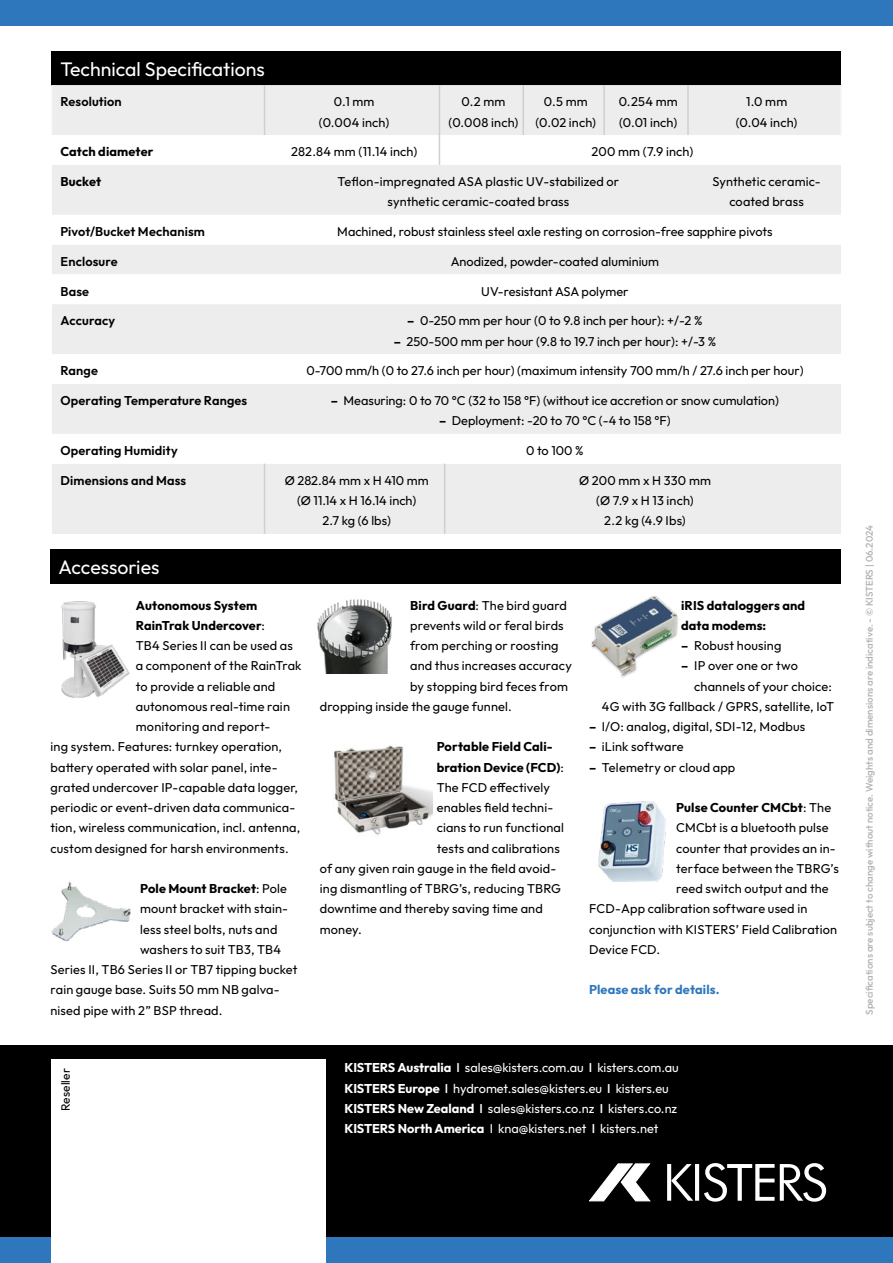
<style>
.page{position:relative;width:893px;height:1263px;background:#fff}
.page>*{position:absolute;margin:0;border:0;box-sizing:border-box;transform-origin:0 0}
.t1{font:19.5px "Outfit";color:#fff}
.t2{font:12.75px/20.2px "Outfit";letter-spacing:.01em;color:#000;text-align:center}
.t3{font:12.75px/20.2px "Outfit";color:#fff}
.t4{font:700 12.75px/20.2px "Outfit";letter-spacing:.01em;color:#000}
.t5{font:600 12.75px "Outfit";letter-spacing:.01em;color:#000}
.t6{font:700 12.75px "Outfit";letter-spacing:.01em;color:#2f77bc}
.t7{font:12px "Outfit";letter-spacing:.015em;color:#000}
.t8{font:500 9.75px "Outfit";color:#b3b2b2}
.s1{font-weight:700}
.s2{font-weight:400}
.s3{font-weight:500}
</style>
<div class="page">
<div style="left:0;top:1034px;width:893px;height:229px;background:#2f77bc;opacity:.4"></div>
<div style="left:0;top:0;width:893px;height:26px;background:#2f77bc"></div>
<div style="left:0;top:1237px;width:893px;height:26px;background:#2f77bc"></div>
<svg style="left:667px;top:1164px;width:4px;height:37px"></svg>
<svg style="left:671px;top:1164px;width:22px;height:37px"></svg>
<hr style="left:695px;top:1164px;width:4px;height:37px;background:#fff">
<svg style="left:704px;top:1163px;width:122px;height:39px"></svg>
<svg style="left:589px;top:1163px;width:61px;height:38px"></svg>
<div style="left:51px;top:1059px;width:274px;height:204px;background:#fff"></div>
<div style="left:52px;top:51px;width:789px;height:34px;background:#000"></div>
<div style="left:52px;top:85px;width:789px;height:449px;background:#ededed"></div>
<svg style="left:52px;top:135px;width:789px;height:30px"></svg>
<svg style="left:52px;top:215px;width:789px;height:249px;fill:#ededed"></svg>
<hr style="left:264px;top:464px;width:1px;height:70px;background:#d0d0d0">
<hr style="left:444px;top:464px;width:1px;height:70px;background:#d0d0d0">
<hr style="left:439px;top:85px;width:1px;height:50px;background:#d0d0d0">
<hr style="left:523px;top:85px;width:1px;height:50px;background:#d0d0d0">
<hr style="left:603px;top:85px;width:2px;height:50px;background:#d0d0d0">
<hr style="left:687px;top:85px;width:2px;height:50px;background:#d0d0d0">
<hr style="left:840px;top:85px;width:2px;height:50px;background:#f6f6f6">
<hr style="left:439px;top:135px;width:1px;height:30px;background:#d0d0d0">
<hr style="left:51px;top:85px;width:2px;height:50px;background:#f6f6f6">
<hr style="left:264px;top:85px;width:1px;height:50px;background:#d0d0d0">
<div style="left:50px;top:550px;width:791px;height:34px;background:#000"></div>
<img style="left:334px;top:745px;width:98px;height:90px">
<img style="left:52px;top:882px;width:79px;height:59px">
<img style="left:317px;top:599px;width:75px;height:75px">
<img style="left:598px;top:801px;width:68px;height:80px">
<img style="left:61px;top:601px;width:69px;height:97px">
<div style="left:590px;top:595px;width:89px;height:84px;background:#000;opacity:.35"></div>
<img style="left:592px;top:596px;width:85px;height:79px">
<h1 class="t1" style="left:60px;top:58px;width:206px">Technical Specifications</h1>
<p class="t5" style="left:60px;top:95px;width:63px">Resolution</p>
<p class="t2" style="left:319px;top:92px;width:72px">0.1 mm (0.004 inch)</p>
<p class="t2" style="left:449px;top:92px;width:71px">0.2 mm (0.008 inch)</p>
<p class="t2" style="left:535px;top:92px;width:62px">0.5 mm (0.02 inch)</p>
<p class="t2" style="left:619px;top:92px;width:61px;text-align:left">0.254 mm (0.01 inch)</p>
<p class="t2" style="left:736px;top:92px;width:63px">1.0 mm (0.04 inch)</p>
<p class="t4" style="left:60px;top:142px;width:95px">Catch diameter</p>
<p class="t2" style="left:291px;top:142px;width:128px">282.84 mm (11.14 inch)</p>
<p class="t2" style="left:591px;top:142px;width:103px">200 mm (7.9 inch)</p>
<p class="t4" style="left:60px;top:171px;width:42px">Bucket</p>
<p class="t2" style="left:337px;top:171px;width:283px">Teflon-impregnated ASA plastic UV-stabilized or synthetic ceramic-coated brass</p>
<p class="t2" style="left:712px;top:171px;width:110px">Synthetic ceramic&shy;coated brass</p>
<p class="t5" style="left:60px;top:224px;width:146px">Pivot/Bucket Mechanism</p>
<p class="t2" style="left:337px;top:221px;width:437px">Machined, robust stainless steel axle resting on corrosion-free sapphire pivots</p>
<p class="t5" style="left:60px;top:254px;width:59px">Enclosure</p>
<p class="t2" style="left:451px;top:251px;width:210px">Anodized, powder-coated aluminium</p>
<p class="t5" style="left:60px;top:284px;width:30px">Base</p>
<p class="t2" style="left:481px;top:281px;width:149px">UV-resistant ASA polymer</p>
<p class="t5" style="left:60px;top:314px;width:56px">Accuracy</p>
<p class="t2" style="left:407px;top:311px;width:297px"><span class="s1">–</span> 0-250 mm per hour (0 to 9.8 inch per hour): +/-2 %</p>
<p class="t2" style="left:394px;top:331px;width:324px"><span class="s1">–</span> 250-500 mm per hour (9.8 to 19.7 inch per hour): +/-3 %</p>
<p class="t5" style="left:60px;top:364px;width:39px">Range</p>
<p class="t2" style="left:306px;top:361px;width:499px">0-700 mm/h (0 to 27.6 inch per hour) (maximum intensity 700 mm/h / 27.6 inch per hour)</p>
<p class="t5" style="left:60px;top:393px;width:188px">Operating Temperature Ranges</p>
<p class="t2" style="left:331px;top:390px;width:450px"><span class="s1">–</span> Measuring: 0 to 70 °C (32 to 158 °F) (without ice accretion or snow cumulation)</p>
<p class="t2" style="left:439px;top:411px;width:233px"><span class="s1">–</span> Deployment: -20 to 70 °C (-4 to 158 °F)</p>
<p class="t5" style="left:60px;top:443px;width:119px">Operating Humidity</p>
<p class="t2" style="left:526px;top:440px;width:59px">0 to 100 %</p>
<p class="t5" style="left:60px;top:473px;width:127px">Dimensions and Mass</p>
<p class="t2" style="left:285px;top:470px;width:146px">Ø 282.84 mm x H 410 mm (Ø 11.14 x H 16.14 inch)<br>2.7 kg (6 lbs)</p>
<p class="t2" style="left:579px;top:470px;width:133px">Ø 200 mm x H 330 mm (Ø 7.9 x H 13 inch)<br>2.2 kg (4.9 Ibs)</p>
<h1 class="t1" style="left:59px;top:556px;width:102px">Accessories</h1>
<p class="t4" style="left:136px;top:595px;width:123px">Autonomous System</p>
<p class="t4" style="left:136px;top:615px;width:131px">RainTrak Undercover<span class="s2">:</span></p>
<p class="t2" style="left:136px;top:635px;width:159px">TB4 Series II can be used as</p>
<p class="t2" style="left:136px;top:656px;width:167px">a component of the RainTrak</p>
<p class="t2" style="left:136px;top:676px;width:141px">to provide a reliable and</p>
<p class="t2" style="left:136px;top:696px;width:156px">autonomous real-time rain</p>
<p class="t2" style="left:136px;top:716px;width:136px">monitoring and report-</p>
<p class="t2" style="left:50px;top:737px;width:233px">ing system. Features: turnkey operation,</p>
<p class="t2" style="left:50px;top:757px;width:229px">battery operated with solar panel, inte-</p>
<p class="t2" style="left:50px;top:777px;width:249px">grated undercover IP-capable data logger,</p>
<p class="t2" style="left:50px;top:797px;width:246px">periodic or event-driven data communica-</p>
<p class="t2" style="left:50px;top:818px;width:251px">tion, wireless communication, incl. antenna,</p>
<p class="t2" style="left:50px;top:838px;width:240px">custom designed for harsh environments.</p>
<p class="t4" style="left:140px;top:878px;width:148px">Pole Mount Bracket<span class="s2">: Pole</span></p>
<p class="t2" style="left:140px;top:899px;width:150px">mount bracket with stain-</p>
<p class="t2" style="left:140px;top:919px;width:139px">less steel bolts, nuts and</p>
<p class="t2" style="left:140px;top:939px;width:143px">washers to suit TB3, TB4</p>
<p class="t2" style="left:50px;top:959px;width:249px">Series II, TB6 Series II or TB7 tipping bucket</p>
<p class="t2" style="left:50px;top:980px;width:231px">rain gauge base. Suits 50 mm NB galva-</p>
<p class="t2" style="left:50px;top:1000px;width:173px">nised pipe with 2” BSP thread.</p>
<p class="t7" style="left:59px;top:1111px;width:45px;rotate:-90deg">Reseller</p>
<p class="t2" style="left:410px;top:595px;width:158px"><span class="s1">Bird Guard</span>: The bird guard</p>
<p class="t2" style="left:410px;top:615px;width:155px">prevents wild or feral birds</p>
<p class="t2" style="left:410px;top:635px;width:150px">from perching or roosting</p>
<p class="t2" style="left:410px;top:656px;width:163px">and thus increases accuracy</p>
<p class="t2" style="left:410px;top:676px;width:159px">by stopping bird feces from</p>
<p class="t2" style="left:320px;top:696px;width:194px">dropping inside the gauge funnel.</p>
<p class="t4" style="left:437px;top:737px;width:118px">Portable Field Cali-</p>
<p class="t4" style="left:437px;top:757px;width:129px">bration Device (FCD)<span class="s2">:</span></p>
<p class="t2" style="left:437px;top:777px;width:115px">The FCD effectively</p>
<p class="t2" style="left:437px;top:797px;width:118px">enables field techni-</p>
<p class="t2" style="left:437px;top:818px;width:129px">cians to run functional</p>
<p class="t2" style="left:437px;top:838px;width:125px">tests and calibrations</p>
<p class="t2" style="left:320px;top:858px;width:238px">of any given rain gauge in the field avoid-</p>
<p class="t2" style="left:320px;top:878px;width:243px">ing dismantling of TBRG’s, reducing TBRG</p>
<p class="t2" style="left:320px;top:899px;width:225px">downtime and thereby saving time and</p>
<p class="t2" style="left:320px;top:919px;width:43px">money.</p>
<p class="t4" style="left:681px;top:595px;width:126px">iRIS dataloggers and data modems:</p>
<p class="t2" style="left:681px;top:635px;width:102px"><span class="s1">–</span> Robust housing</p>
<p class="t2" style="left:681px;top:656px;width:118px"><span class="s1">–</span> IP over one or two</p>
<p class="t2" style="left:694px;top:676px;width:139px">channels of your choice:</p>
<p class="t2" style="left:602px;top:696px;width:234px">4G with 3G fallback / GPRS, satellite, IoT</p>
<p class="t2" style="left:589px;top:716px;width:218px"><span class="s1">–</span> I/O: analog, digital, SDI-12, Modbus</p>
<p class="t2" style="left:589px;top:737px;width:96px"><span class="s1">–</span> iLink software</p>
<p class="t2" style="left:589px;top:757px;width:148px"><span class="s1">–</span> Telemetry or cloud app</p>
<p class="t4" style="left:676px;top:797px;width:157px">Pulse Counter CMCbt<span class="s2">: The</span></p>
<p class="t2" style="left:676px;top:818px;width:154px">CMCbt is a bluetooth pulse</p>
<p class="t2" style="left:676px;top:838px;width:161px">counter that provides an in-</p>
<p class="t2" style="left:676px;top:858px;width:164px">terface between the TBRG’s</p>
<p class="t2" style="left:676px;top:878px;width:154px">reed switch output and the</p>
<p class="t2" style="left:589px;top:899px;width:220px">FCD-App calibration software used in</p>
<p class="t2" style="left:589px;top:919px;width:249px">conjunction with KISTERS’ Field Calibration</p>
<p class="t2" style="left:589px;top:939px;width:72px">Device FCD.</p>
<p class="t6" style="left:589px;top:983px;width:132px">Please ask for details.</p>
<p class="t3" style="left:345px;top:1057px;width:336px"><span class="s1">KISTERS Australia</span> <span class="s3">I</span> sales@kisters.com.au <span class="s3">I</span> kisters.com.au <span class="s1">KISTERS Europe</span> <span class="s3">I</span> hydromet.sales@kisters.eu <span class="s3">I</span> kisters.eu <span class="s1">KISTERS New Zealand</span> <span class="s3">I</span> sales@kisters.co.nz <span class="s3">I</span> kisters.co.nz <span class="s1">KISTERS North America</span> I kna@kisters.net <span class="s3">I</span> kisters.net</p>
<p class="t8" style="left:864px;top:1015px;width:491px;rotate:-90deg">Specifications are subject to change without notice. Weights and dimensions are indicative. - © KISTERS | 06.2024</p>
</div>
